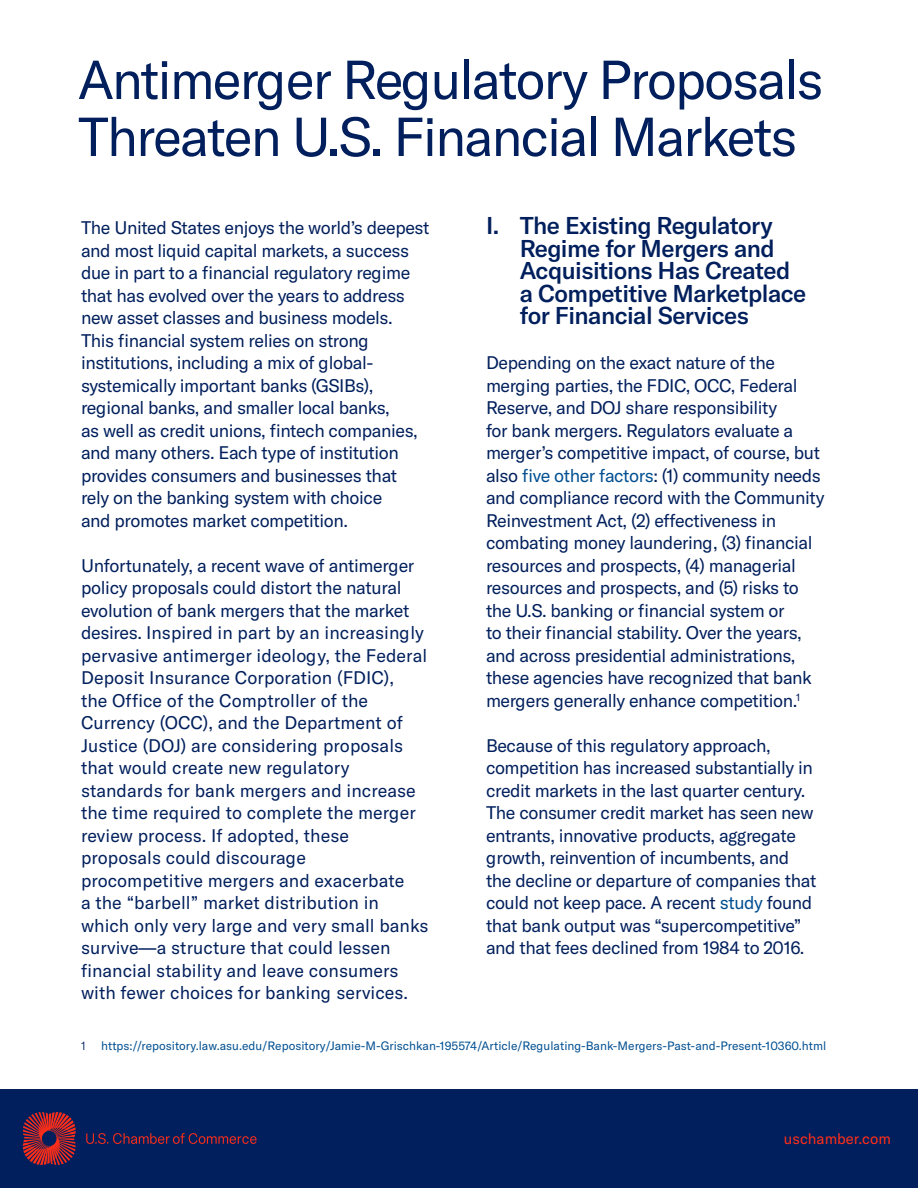
<style>
.page{position:relative;width:918px;height:1188px;background:#fff}
.page>*{position:absolute;margin:0;border:0;box-sizing:border-box;transform-origin:0 0}
.t1{font:54px/57px "GT America";letter-spacing:-.04em;color:#001f5c}
.Body{font:500 24px/22.5px "GT America";letter-spacing:-.025em;color:#001f5c}
.Body-2{font:18px/22.5px "GT America";letter-spacing:-.025em;color:#001f5c}
.Body-3{font:18px/22.5px "GT America";color:#001f5c}
.t2{font:15px "GT America";color:#ff2e18}
.Footnote{font:12px "GT America";color:#004f91}
.Footnote-2{font:300 12px "GT America";color:#001f5c}
.s1{color:#004f91}
</style>
<div class="page">
<div style="left:0;top:1089px;width:918px;height:99px;background:#001f5c"></div>
<svg style="left:23px;top:1112px;width:53px;height:53px;background:#822638"></svg>
<svg style="left:86px;top:1133px;width:170px;height:11px;background:#3c224b"></svg>
<p class="t1" style="left:78px;top:52px;width:747px">Antimerger Regulatory Proposals<br>Threaten U.S. Financial Markets</p>
<p class="Body" style="left:520px;top:214px;width:288px;text-indent:-34px">I. The Existing Regulatory<br>Regime for Mergers and<br>Acquisitions Has Created a Competitive Marketplace for Financial Services</p>
<p class="Body-2" style="left:486px;top:351px;width:340px">Depending on the exact nature of the merging parties, the FDIC, OCC, Federal Reserve, and DOJ share responsibility<br>for bank mergers. Regulators evaluate a merger’s competitive impact, of course, but also <span class="s1">five other factors</span>: (1) community needs and compliance record with the Community Reinvestment Act, (2) effectiveness in combating money laundering, (3) financial resources and prospects, (4) managerial resources and prospects, and (5) risks to the U.S. banking or financial system or<br>to their financial stability. Over the years, and across presidential administrations, these agencies have recognized that bank mergers generally enhance competition.<sup>1</sup></p>
<p class="Body-2" style="left:486px;top:734px;width:332px">Because of this regulatory approach, competition has increased substantially in credit markets in the last quarter century.<br>The consumer credit market has seen new entrants, innovative products, aggregate growth, reinvention of incumbents, and the decline or departure of companies that could not keep pace. A recent <span class="s1">study</span> found that bank output was “supercompetitive” and that fees declined from 1984 to 2016.</p>
<p class="Body-2" style="left:81px;top:216px;width:350px">The United States enjoys the world’s deepest and most liquid capital markets, a success due in part to a financial regulatory regime that has evolved over the years to address new asset classes and business models.<br>This financial system relies on strong institutions, including a mix of global&shy;systemically important banks (GSIBs), regional banks, and smaller local banks,<br>as well as credit unions, fintech companies, and many others. Each type of institution provides consumers and businesses that rely on the banking system with choice<br>and promotes market competition.</p>
<p class="Body-3" style="left:81px;top:554px;width:349px">Unfortunately, a recent wave of antimerger policy proposals could distort the natural evolution of bank mergers that the market desires. Inspired in part by an increasingly pervasive antimerger ideology, the Federal Deposit Insurance Corporation (FDIC),<br>the Office of the Comptroller of the Currency (OCC), and the Department of Justice (DOJ) are considering proposals that would create new regulatory standards for bank mergers and increase the time required to complete the merger review process. If adopted, these proposals could discourage procompetitive mergers and exacerbate<br>a the “barbell” market distribution in which only very large and very small banks survive—a structure that could lessen financial stability and leave consumers with fewer choices for banking services.</p>
<p class="Footnote-2" style="left:81px;top:1039px;width:6px">1</p>
<p class="Footnote" style="left:101px;top:1038px;width:726px">https://repository.law.asu.edu/Repository/Jamie-M-Grischkan-195574/Article/Regulating-Bank-Mergers-Past-and-Present-10360.html</p>
<p class="t2" style="left:784px;top:1130px;width:109px">uschamber.com</p>
</div>
